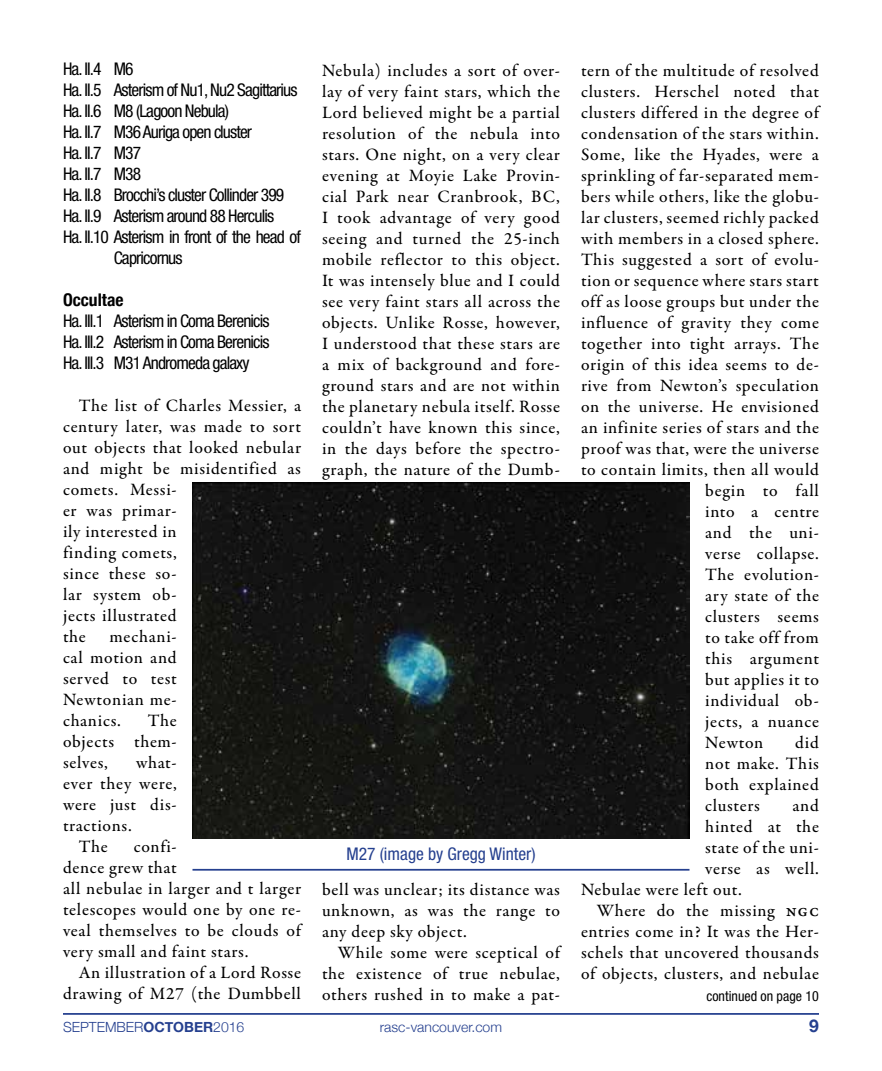
<style>
.page{position:relative;width:882px;height:1071px;background:#fff}
.page>*{position:absolute;margin:0;border:0;box-sizing:border-box;transform-origin:0 0}
.t1{font:500 17.5px/21px "Garamond Premr Pro";letter-spacing:.04em;color:#000;text-align:justify}
.t2{font:condensed 17.5px/21px "Helvetica Neue LT Std";letter-spacing:-.05em;color:#000;text-align:justify}
.t3{font:condensed 17.5px "Helvetica Neue LT Std";color:#25408f}
.t4{font:700 condensed 17.5px "Helvetica Neue";color:#000}
.t5{font:700 17.5px "Helvetica Neue";color:#25408f}
.t6{font:300 14px "Helvetica Neue";color:#25408f}
.t7{font:condensed 14px "Helvetica Neue LT Std";color:#000}
.s1{font-family:"Garamond Premr Pro Med Capt";font-weight:400}
.s2{font-weight:700}
</style>
<div class="page">
<hr style="left:63px;top:1013px;width:756px;height:2px;background:#25408f">
<img style="left:192px;top:483px;width:498px;height:355px">
<hr style="left:192px;top:869px;width:498px;height:2px;background:#25408f">
<p class="t2" style="left:63px;top:59px;width:72px">Ha. II.4 M6</p>
<p class="t2" style="left:63px;top:80px;width:236px">Ha. II.5 Asterism of Nu1, Nu2 Sagittarius</p>
<p class="t2" style="left:63px;top:101px;width:167px">Ha. II.6 M8 (Lagoon Nebula)</p>
<p class="t2" style="left:63px;top:122px;width:191px">Ha. II.7 M36 Auriga open cluster</p>
<p class="t2" style="left:63px;top:143px;width:80px">Ha. II.7 M37</p>
<p class="t2" style="left:63px;top:164px;width:80px">Ha. II.7 M38</p>
<p class="t2" style="left:63px;top:185px;width:223px">Ha. II.8 Brocchi’s cluster Collinder 399</p>
<p class="t2" style="left:63px;top:206px;width:213px">Ha. II.9 Asterism around 88 Herculis</p>
<p class="t2" style="left:63px;top:227px;width:240px">Ha. II.10 Asterism in front of the head of</p>
<p class="t2" style="left:114px;top:248px;width:70px">Capricornus</p>
<p class="t4" style="left:63px;top:286px;width:62px">Occultae</p>
<p class="t2" style="left:63px;top:311px;width:208px">Ha. III.1 Asterism in Coma Berenicis Ha. III.2 Asterism in Coma Berenicis Ha. III.3 M31 Andromeda galaxy</p>
<p class="t1" style="left:63px;top:396px;width:240px;text-align:left;text-indent:16px">The list of Charles Messier, a century later, was made to sort out objects that looked nebular and might be misidentified as comets. Messi-<br>er was primar-<br>ily interested in<br>finding comets,<br>since these so-<br>lar system ob-<br>jects illustrated<br>the</p>
<p class="t1" style="left:63px;top:627px;width:115px;text-indent:46px">mechani&shy;cal motion and served to test Newtonian me&shy;chanics.</p>
<p class="t1" style="left:63px;top:711px;width:115px;text-indent:85px">The objects them&shy;selves,</p>
<p class="t1" style="left:136px;top:753px;width:42px">what-</p>
<p class="t1" style="left:63px;top:774px;width:115px">ever they were,</p>
<p class="t1" style="left:63px;top:795px;width:115px">were just dis-</p>
<p class="t1" style="left:63px;top:816px;width:70px">tractions.</p>
<p class="t1" style="left:79px;top:837px;width:30px">The</p>
<p class="t1" style="left:63px;top:837px;width:240px;text-align:left;text-indent:71px">confi-<br>dence grew that<br>all nebulae in larger and t larger telescopes would one by one re&shy;veal themselves to be clouds of very small and faint stars.</p>
<p class="t1" style="left:63px;top:963px;width:240px;text-align:right">An illustration of a Lord Rosse drawing of M27 (the Dumbbell</p>
<p class="t1" style="left:322px;top:60px;width:240px">Nebula) includes a sort of over&shy;lay of very faint stars, which the Lord believed might be a partial resolution of the nebula into stars. One night, on a very clear evening at Moyie Lake Provin&shy;cial Park near Cranbrook, BC, I took advantage of very good seeing and turned the 25-inch mobile reflector to this object.<br>It was intensely blue and I could see very faint stars all across the objects. Unlike Rosse, however, I understood that these stars are a mix of background and fore&shy;ground stars and are not within the planetary nebula itself. Rosse couldn’t have known this since, in the days before the spectro&shy;graph, the nature of the Dumb-</p>
<p class="t3" style="left:346px;top:843px;width:191px">M27 (image by Gregg Winter)</p>
<p class="t1" style="left:322px;top:879px;width:239px">bell was unclear; its distance was unknown, as was the range to any deep sky object.</p>
<p class="t1" style="left:322px;top:942px;width:240px;text-indent:16px">While some were sceptical of the existence of true nebulae, others rushed in to make a pat-</p>
<p class="t1" style="left:581px;top:60px;width:239px">tern of the multitude of resolved</p>
<p class="t1" style="left:581px;top:81px;width:239px">clusters. Herschel noted that</p>
<p class="t1" style="left:581px;top:102px;width:239px">clusters differed in the degree of</p>
<p class="t1" style="left:581px;top:123px;width:239px">condensation of the stars within.</p>
<p class="t1" style="left:581px;top:144px;width:239px">Some, like the Hyades, were a</p>
<p class="t1" style="left:581px;top:165px;width:239px">sprinkling of far-separated mem-</p>
<p class="t1" style="left:581px;top:186px;width:239px">bers while others, like the globu-</p>
<p class="t1" style="left:581px;top:207px;width:239px">lar clusters, seemed richly packed</p>
<p class="t1" style="left:581px;top:228px;width:240px">with members in a closed sphere.</p>
<p class="t1" style="left:581px;top:249px;width:239px">This suggested a sort of evolu-</p>
<p class="t1" style="left:581px;top:270px;width:239px">tion or sequence where stars start</p>
<p class="t1" style="left:581px;top:291px;width:240px">off as loose groups but under the</p>
<p class="t1" style="left:581px;top:312px;width:239px">influence of gravity they come</p>
<p class="t1" style="left:581px;top:333px;width:239px">together into tight arrays. The</p>
<p class="t1" style="left:581px;top:354px;width:240px">origin of this idea seems to de-</p>
<p class="t1" style="left:581px;top:375px;width:239px">rive from Newton’s speculation</p>
<p class="t1" style="left:581px;top:396px;width:240px">on the universe. He envisioned</p>
<p class="t1" style="left:581px;top:417px;width:240px">an infinite series of stars and the</p>
<p class="t1" style="left:581px;top:438px;width:240px">proof was that, were the universe</p>
<p class="t1" style="left:581px;top:459px;width:239px">to contain limits, then all would</p>
<p class="t1" style="left:705px;top:480px;width:115px">begin to fall</p>
<p class="t1" style="left:705px;top:501px;width:115px">into a centre</p>
<p class="t1" style="left:705px;top:522px;width:115px">and the uni-</p>
<p class="t1" style="left:705px;top:543px;width:115px">verse collapse.</p>
<p class="t1" style="left:705px;top:564px;width:115px">The evolution-</p>
<p class="t1" style="left:705px;top:585px;width:115px">ary state of the</p>
<p class="t1" style="left:705px;top:606px;width:115px">clusters seems</p>
<p class="t1" style="left:705px;top:627px;width:115px">to take off from</p>
<p class="t1" style="left:705px;top:648px;width:115px">this argument</p>
<p class="t1" style="left:705px;top:669px;width:115px">but applies it to</p>
<p class="t1" style="left:705px;top:690px;width:115px">individual ob-</p>
<p class="t1" style="left:705px;top:711px;width:115px">jects, a nuance</p>
<p class="t1" style="left:705px;top:732px;width:60px">Newton</p>
<p class="t1" style="left:705px;top:732px;width:115px;text-indent:90px">did not make. This both explained clusters</p>
<p class="t1" style="left:793px;top:795px;width:28px">and</p>
<p class="t1" style="left:705px;top:816px;width:115px">hinted at the</p>
<p class="t1" style="left:705px;top:837px;width:115px">state of the uni-</p>
<p class="t1" style="left:705px;top:858px;width:115px">verse as well.</p>
<p class="t1" style="left:581px;top:879px;width:162px">Nebulae were left out.</p>
<p class="t1" style="left:597px;top:900px;width:224px">Where do the missing <span class="s1">ngc</span></p>
<p class="t1" style="left:581px;top:921px;width:239px">entries come in? It was the Her-</p>
<p class="t1" style="left:581px;top:942px;width:239px">schels that uncovered thousands</p>
<p class="t1" style="left:581px;top:963px;width:239px">of objects, clusters, and nebulae</p>
<p class="t7" style="left:706px;top:988px;width:114px">continued on page 10</p>
<p class="t6" style="left:63px;top:1016px;width:183px">SEPTEMBER<span class="s2">OCTOBER</span>2016</p>
<p class="t6" style="left:380px;top:1016px;width:124px">rasc-vancouver.com</p>
<p class="t5" style="left:809px;top:1012px;width:11px">9</p>
</div>
